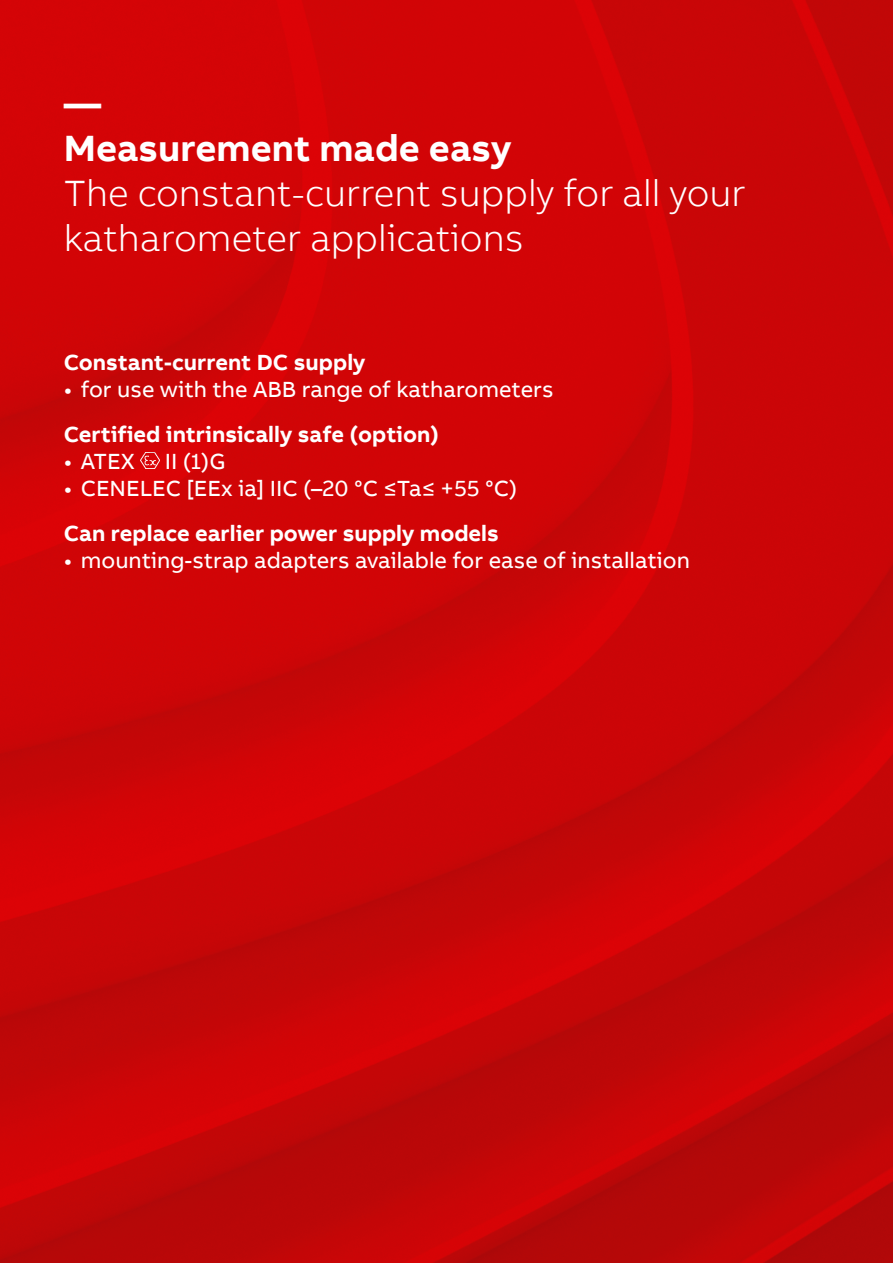
<style>
.page{position:relative;width:893px;height:1263px;background:#fff}
.page>*{position:absolute;margin:0;border:0;box-sizing:border-box;transform-origin:0 0}
.Strapline_25pt_30pt{font:300 37.5px/45px "AB Bvoice";color:#fff}
.MME_25pt_30pt{font:700 37.5px "AB Bvoice";color:#fff}
.t1{font:22.5px "AB Bvoice";color:#fff}
.FandB_Title_15pt_18p{font:700 22.5px "AB Bvoice";color:#fff}
</style>
<div class="page">
<img style="left:0;top:0;width:893px;height:1263px">
<img style="left:140px;top:453px;width:19px;height:16px">
<p class="MME_25pt_30pt" style="left:64px;top:80px;width:39px">—</p>
<p class="MME_25pt_30pt" style="left:64px;top:125px;width:449px">Measurement made easy</p>
<p class="Strapline_25pt_30pt" style="left:64px;top:171px;width:683px">The constant-current supply for all your katharometer applications</p>
<p class="FandB_Title_15pt_18p" style="left:64px;top:348px;width:303px">Constant-current DC supply</p>
<p class="t1" style="left:64px;top:376px;width:491px">• for use with the ABB range of katharometers</p>
<p class="FandB_Title_15pt_18p" style="left:64px;top:420px;width:377px">Certified intrinsically safe (option)</p>
<p class="t1" style="left:64px;top:448px;width:72px">• ATEX</p>
<p class="t1" style="left:165px;top:448px;width:62px">II (1)G</p>
<p class="t1" style="left:64px;top:475px;width:455px">• CENELEC [EEx ia] IIC (–20 °C ≤Ta≤ +55 °C)</p>
<p class="FandB_Title_15pt_18p" style="left:64px;top:519px;width:437px">Can replace earlier power supply models</p>
<p class="t1" style="left:64px;top:547px;width:628px">• mounting-strap adapters available for ease of installation</p>
</div>
